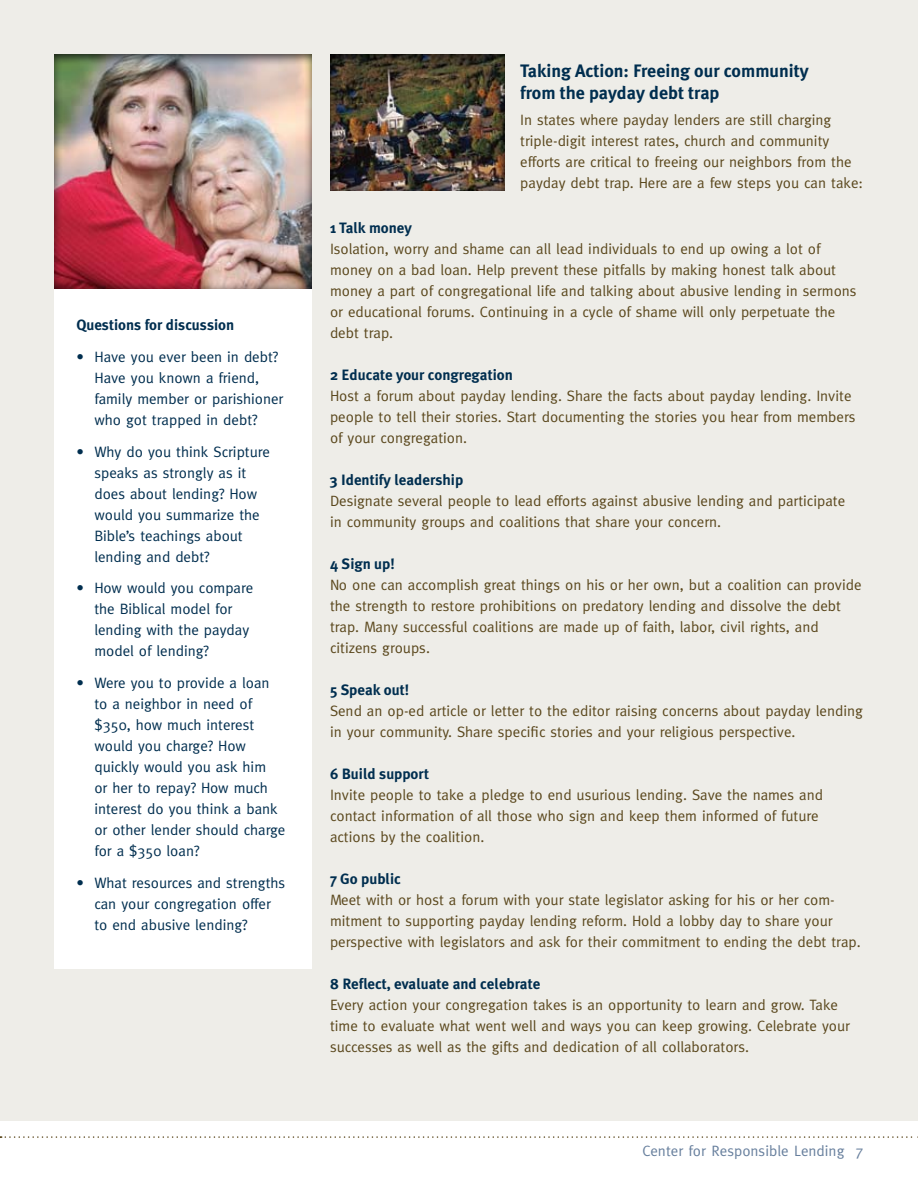
<style>
.page{position:relative;width:918px;height:1188px;background:#fff}
.page>*{position:absolute;margin:0;border:0;box-sizing:border-box;transform-origin:0 0}
.t1{font:700 18px/21.6px "Meta Plus";color:#002e4f}
.t2{font:15px/21px "Meta";color:#5a471c}
.t3{font:15px/21px "Meta";color:#002e4f}
.t4{font:700 15px "Meta Plus";color:#002e4f}
.t5{font:15px "Meta";color:#677f9d}
</style>
<div class="page">
<svg style="left:0;top:1136px;width:918px;height:2px"></svg>
<div style="left:0;top:0;width:918px;height:1120px;background:#eeede8"></div>
<div style="left:54px;top:282px;width:258px;height:686px;background:#fff"></div>
<div style="left:329px;top:53px;width:177px;height:138px;background:#000;opacity:.75"></div>
<div style="left:53px;top:53px;width:259px;height:237px;background:#000;opacity:.75"></div>
<p class="t4" style="left:76px;top:316px;width:159px">Questions for discussion</p>
<p class="t3" style="left:94px;top:346px;width:191px;text-indent:-18px">• Have you ever been in debt?<br>Have you known a friend, family member or parishioner who got trapped in debt?</p>
<p class="t3" style="left:94px;top:441px;width:177px;text-indent:-18px">• Why do you think Scripture speaks as strongly as it does about lending? How would you summarize the<br>Bible’s teachings about lending and debt?</p>
<p class="t3" style="left:94px;top:578px;width:160px;text-indent:-18px">• How would you compare the Biblical model for lending with the payday model of lending?</p>
<p class="t3" style="left:94px;top:672px;width:193px;text-indent:-18px">• Were you to provide a loan to a neighbor in need of $350, how much interest would you charge? How quickly would you ask him<br>or her to repay? How much interest do you think a bank or other lender should charge for a $350 loan?</p>
<p class="t3" style="left:94px;top:872px;width:192px;text-indent:-18px">• What resources and strengths can your congregation offer to end abusive lending?</p>
<p class="t1" style="left:520px;top:60px;width:290px">Taking Action: Freeing our community from the payday debt trap</p>
<p class="t2" style="left:520px;top:109px;width:344px">In states where payday lenders are still charging triple-digit interest rates, church and community efforts are critical to freeing our neighbors from the payday debt trap. Here are a few steps you can take:</p>
<p class="t4" style="left:330px;top:219px;width:84px">1 Talk money</p>
<p class="t2" style="left:330px;top:238px;width:528px">Isolation, worry and shame can all lead individuals to end up owing a lot of money on a bad loan. Help prevent these pitfalls by making honest talk about money a part of congregational life and talking about abusive lending in sermons or educational forums. Continuing in a cycle of shame will only perpetuate the debt trap.</p>
<p class="t4" style="left:330px;top:366px;width:184px">2 Educate your congregation</p>
<p class="t2" style="left:330px;top:385px;width:527px">Host a forum about payday lending. Share the facts about payday lending. Invite people to tell their stories. Start documenting the stories you hear from members of your congregation.</p>
<p class="t4" style="left:330px;top:471px;width:135px">3 Identify leadership</p>
<p class="t2" style="left:330px;top:490px;width:517px">Designate several people to lead efforts against abusive lending and participate in community groups and coalitions that share your concern.</p>
<p class="t4" style="left:330px;top:555px;width:66px">4 Sign up!</p>
<p class="t2" style="left:330px;top:574px;width:533px">No one can accomplish great things on his or her own, but a coalition can provide the strength to restore prohibitions on predatory lending and dissolve the debt trap. Many successful coalitions are made up of faith, labor, civil rights, and citizens groups.</p>
<p class="t4" style="left:330px;top:681px;width:81px">5 Speak out!</p>
<p class="t2" style="left:330px;top:700px;width:534px">Send an op-ed article or letter to the editor raising concerns about payday lending in your community. Share specific stories and your religious perspective.</p>
<p class="t4" style="left:330px;top:765px;width:101px">6 Build support</p>
<p class="t2" style="left:330px;top:784px;width:495px">Invite people to take a pledge to end usurious lending. Save the names and contact information of all those who sign and keep them informed of future actions by the coalition.</p>
<p class="t4" style="left:330px;top:870px;width:72px">7 Go public</p>
<p class="t2" style="left:330px;top:889px;width:532px">Meet with or host a forum with your state legislator asking for his or her com&shy;mitment to supporting payday lending reform. Hold a lobby day to share your perspective with legislators and ask for their commitment to ending the debt trap.</p>
<p class="t4" style="left:330px;top:975px;width:212px">8 Reflect, evaluate and celebrate</p>
<p class="t2" style="left:330px;top:994px;width:521px">Every action your congregation takes is an opportunity to learn and grow. Take time to evaluate what went well and ways you can keep growing. Celebrate your successes as well as the gifts and dedication of all collaborators.</p>
<p class="t5" style="left:642px;top:1142px;width:223px">Center for Responsible Lending 7</p>
</div>
